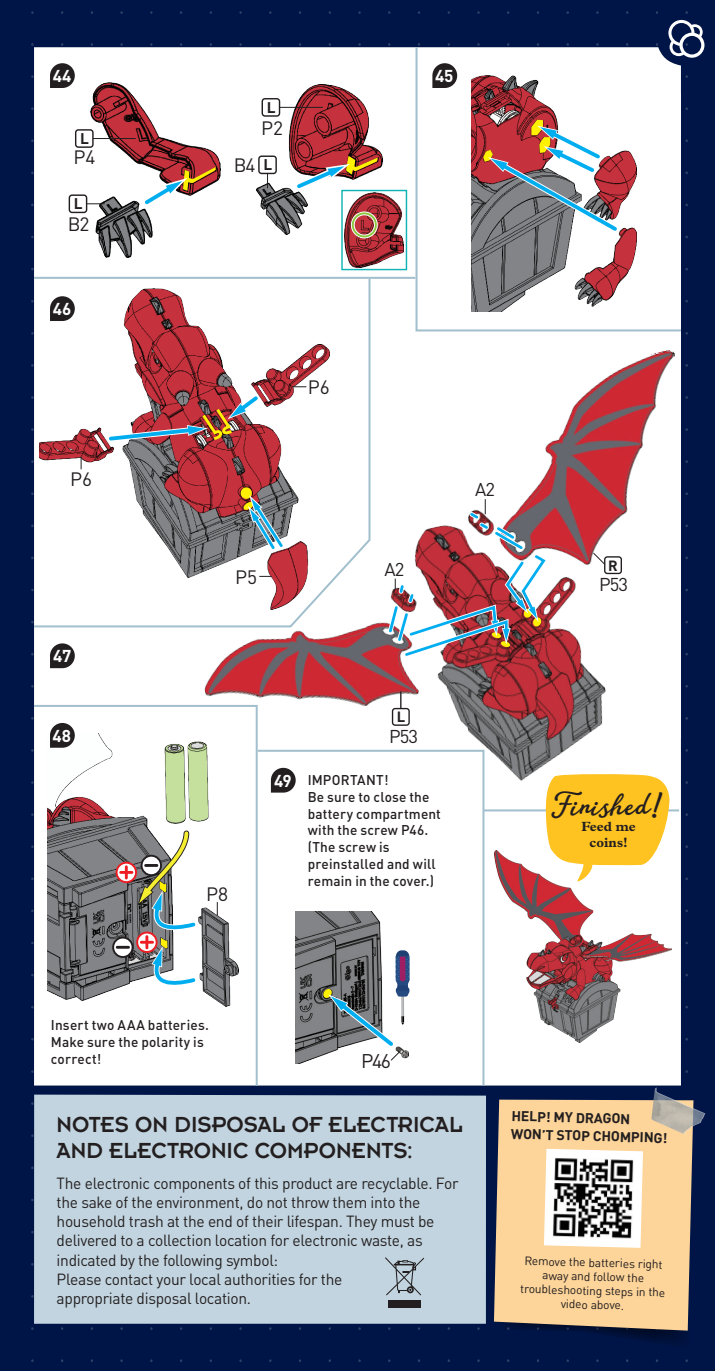
<style>
.page{position:relative;width:715px;height:1371px;background:#fff}
.page>*{position:absolute;margin:0;border:0;box-sizing:border-box;transform-origin:0 0}
.t1{font:700 32.4px "Amberly";color:#231f20}
.t2{font:24px/26px "Insignia LT Pro";color:#231f20}
.t3{font:19.6px "DINOT";letter-spacing:-.05em;color:#231f20}
.t4{font:19.2px "DINOT";color:#231f20}
.t5{font:18.4px "DINOT";letter-spacing:-.05em;color:#231f20}
.t6{font:700 17px "DINOT";color:#fff}
.t7{font:16px/19.2px "DINOT";letter-spacing:-.02em;color:#231f20}
.t8{font:700 15.6px "DINOT";color:#231f20}
.t9{font:700 15.2px "DINOT";color:#231f20}
.t10{font:700 14.6px "DINOT";color:#231f20}
.t11{font:500 14px/16.8px "DINOT";letter-spacing:.015em;color:#231f20}
.t12{font:700 14px/18.2px "DINOT";color:#231f20}
.t13{font:700 13.4px/16px "Plantin MT Pro";color:#231f20;text-align:center}
.t14{font:12px/14px "DINOT";color:#231f20;text-align:center}
.s1{font-size:19.6px}
</style>
<div class="page">
<div style="left:0;top:0;width:714px;height:1370px;background:#001547"></div>
<img style="left:31px;top:1066px;width:675px;height:295px">
<div style="left:34px;top:47px;width:646px;height:1038px;background:#fff"></div>
<div style="left:40px;top:75px;width:640px;height:982px;background:#fff"></div>
<img style="left:256px;top:84px;width:126px;height:150px">
<img style="left:344px;top:193px;width:59px;height:74px">
<div style="left:341px;top:190px;width:66px;height:80px;border:1px solid #10b4b6"></div>
<div style="left:351px;top:211px;width:26px;height:27px;border:4px solid #fff;border-radius:50%"></div>
<div style="left:352px;top:212px;width:24px;height:25px;border:2px solid #8bc63e;border-radius:50%"></div>
<img style="left:90px;top:82px;width:130px;height:175px">
<svg style="left:137px;top:167px;width:78px;height:44px;background:#cfbab3"></svg>
<svg style="left:290px;top:156px;width:87px;height:39px;background:#bea29c"></svg>
<div style="left:261px;top:98px;width:19px;height:19px;border:1px solid #231f20;border-radius:3px"></div>
<div style="left:258px;top:155px;width:19px;height:19px;border:1px solid #231f20;border-radius:3px"></div>
<div style="left:75px;top:129px;width:19px;height:19px;border:1px solid #231f20;border-radius:3px"></div>
<div style="left:69px;top:194px;width:18px;height:19px;border:1px solid #231f20;border-radius:3px"></div>
<hr style="left:279px;top:107px;width:44px;height:1px;background:#231f20">
<svg style="left:267px;top:173px;width:1px;height:15px"></svg>
<hr style="left:93px;top:138px;width:43px;height:1px;background:#231f20">
<svg style="left:87px;top:203px;width:18px;height:1px"></svg>
<div style="left:147px;top:340px;width:522px;height:465px;background:#fff"></div>
<hr style="left:34px;top:277px;width:381px;height:2px;background:#a1bfcd">
<svg style="left:414px;top:45px;width:267px;height:287px;background:#d4c7c9"></svg>
<svg style="left:32px;top:278px;width:339px;height:350px;background:#e5d5d6"></svg>
<svg style="left:32px;top:703px;width:223px;height:384px;background:#cececd"></svg>
<hr style="left:483px;top:809px;width:195px;height:2px;background:#a1bfcd">
<svg style="left:668px;top:20px;width:36px;height:38px"></svg>
<img style="left:194px;top:342px;width:160px;height:7px">
<img style="left:194px;top:349px;width:494px;height:433px">
<svg style="left:104px;top:385px;width:202px;height:60px;background:#be8b8d"></svg>
<svg style="left:240px;top:477px;width:74px;height:77px;background:#a79f9f"></svg>
<div style="left:391px;top:707px;width:18px;height:18px;border:1px solid #231f20;border-radius:3px"></div>
<div style="left:603px;top:556px;width:18px;height:18px;border:1px solid #231f20;border-radius:3px"></div>
<svg style="left:286px;top:563px;width:12px;height:1px"></svg>
<svg style="left:318px;top:381px;width:13px;height:1px"></svg>
<svg style="left:400px;top:691px;width:1px;height:17px"></svg>
<svg style="left:577px;top:551px;width:29px;height:27px"></svg>
<svg style="left:361px;top:499px;width:189px;height:178px;background:#c1979c"></svg>
<div style="left:486px;top:839px;width:189px;height:214px;background:#fff"></div>
<img style="left:494px;top:850px;width:177px;height:191px">
<svg style="left:255px;top:748px;width:230px;height:339px;background:#e2e4e5"></svg>
<svg style="left:496px;top:1098px;width:194px;height:250px"></svg>
<svg style="left:494px;top:1099px;width:199px;height:231px;background:#ebc794"></svg>
<img style="left:652px;top:1087px;width:3px;height:22px">
<svg style="left:539px;top:1144px;width:108px;height:107px;background:#b6aea3"></svg>
<svg style="left:50px;top:63px;width:25px;height:25px"></svg>
<svg style="left:432px;top:63px;width:25px;height:25px"></svg>
<svg style="left:50px;top:296px;width:25px;height:25px"></svg>
<svg style="left:50px;top:643px;width:25px;height:25px"></svg>
<svg style="left:50px;top:722px;width:25px;height:25px"></svg>
<svg style="left:271px;top:767px;width:24px;height:25px"></svg>
<div style="left:34px;top:1094px;width:452px;height:229px;background:#c2d4df"></div>
<svg style="left:543px;top:773px;width:126px;height:108px;background:#fed057"></svg>
<div style="left:387px;top:1299px;width:33px;height:8px;background:#231f20"></div>
<svg style="left:385px;top:1256px;width:39px;height:39px;background:#a4b2bb"></svg>
<p class="t6" style="left:53px;top:65px;width:20px">44</p>
<p class="t6" style="left:435px;top:65px;width:20px">45</p>
<p class="t9" style="left:80px;top:129px;width:10px">L</p>
<p class="t4" style="left:73px;top:145px;width:24px">P4</p>
<p class="t3" style="left:70px;top:182px;width:24px">P4</p>
<p class="t9" style="left:74px;top:194px;width:10px">L</p>
<p class="t4" style="left:68px;top:211px;width:23px">B2</p>
<p class="t6" style="left:53px;top:298px;width:20px">46</p>
<p class="t4" style="left:70px;top:467px;width:24px">P6</p>
<p class="t6" style="left:53px;top:644px;width:20px">47</p>
<p class="t6" style="left:53px;top:724px;width:20px">48</p>
<p class="t9" style="left:266px;top:97px;width:10px">L</p>
<p class="t4" style="left:261px;top:116px;width:24px">P2</p>
<p class="t4" style="left:234px;top:153px;width:53px">B4 <span class="s1">P2</span></p>
<p class="t9" style="left:263px;top:155px;width:10px">L</p>
<p class="t5" style="left:262px;top:157px;width:22px">B4</p>
<p class="t4" style="left:308px;top:375px;width:24px">P6</p>
<p class="t5" style="left:475px;top:477px;width:21px">A2</p>
<p class="t10" style="left:608px;top:555px;width:11px">R</p>
<p class="t5" style="left:384px;top:557px;width:21px">A2</p>
<p class="t4" style="left:235px;top:564px;width:24px">P5</p>
<p class="t9" style="left:594px;top:568px;width:12px">R</p>
<p class="t5" style="left:599px;top:573px;width:30px">P53</p>
<p class="t4" style="left:206px;top:881px;width:24px">P8</p>
<p class="t6" style="left:274px;top:769px;width:19px">49</p>
<p class="t10" style="left:396px;top:707px;width:10px">L</p>
<p class="t5" style="left:389px;top:724px;width:30px">P53</p>
<p class="t11" style="left:307px;top:771px;width:135px">IMPORTANT!<br>Be sure to close the battery compartment with the screw P46. (The screw is preinstalled and will remain in the cover.)</p>
<p class="t8" style="left:378px;top:776px;width:11px">L</p>
<p class="t3" style="left:370px;top:795px;width:32px">P53</p>
<h1 class="t1" style="left:552px;top:784px;width:115px">Finished!</h1>
<p class="t13" style="left:581px;top:818px;width:56px">Feed me coins!</p>
<p class="t11" style="left:51px;top:1016px;width:159px">Insert two AAA batteries.<br>Make sure the polarity is correct!</p>
<p class="t3" style="left:361px;top:1048px;width:31px">P46</p>
<h2 class="t2" style="left:57px;top:1111px;width:407px">NOTES ON DISPOSAL OF ELECTRICAL<br>AND ELECTRONIC COMPONENTS:</h2>
<p class="t7" style="left:57px;top:1172px;width:403px">The electronic components of this product are recyclable. For the sake of the environment, do not throw them into the household trash at the end of their lifespan. They must be delivered to a collection location for electronic waste, as indicated by the following symbol:<br>Please contact your local authorities for the<br>appropriate disposal location.</p>
<p class="t12" style="left:511px;top:1106px;width:158px;rotate:1deg">HELP! MY DRAGON<br>WON’T STOP CHOMPING!</p>
<p class="t14" style="left:521px;top:1252px;width:146px;rotate:2deg">Remove the batteries right away and follow the troubleshooting steps in the video above.</p>
</div>
